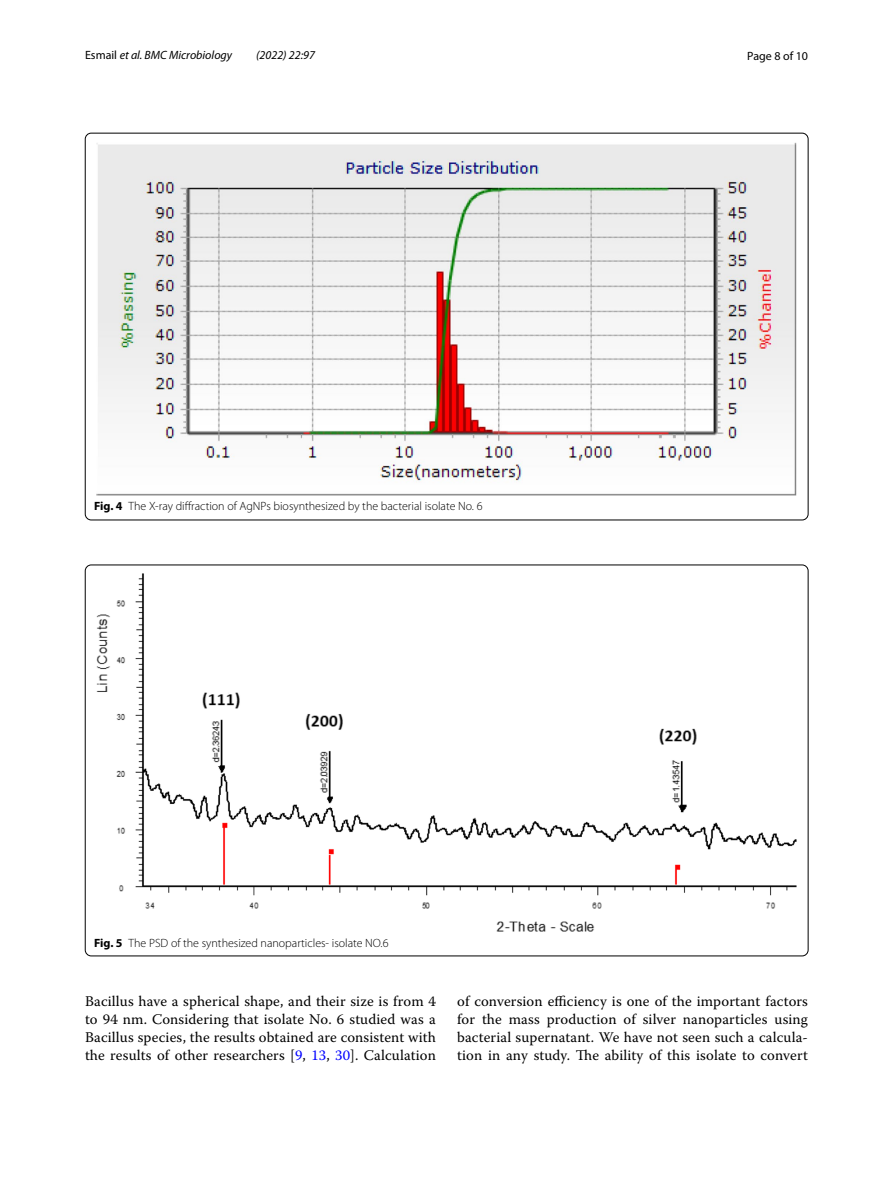
<style>
.page{position:relative;width:893px;height:1187px;background:#fff}
.page>*{position:absolute;margin:0;border:0;box-sizing:border-box;transform-origin:0 0}
.t1{font:14.7px/18px "Warnock Pro";letter-spacing:.01em;color:#000;text-align:justify}
.t2{font:300 12px "Myriad Pro";color:#000}
.t3{font:italic 12px "Myriad Pro";color:#000}
.t4{font:12px "Myriad Pro";color:#000}
.s1{font-style:normal}
.s2{font-weight:700}
.s3{color:#00f}
</style>
<div class="page">
<img style="left:96px;top:142px;width:701px;height:353px">
<img style="left:96px;top:574px;width:701px;height:357px">
<p class="t3" style="left:85px;top:48px;width:149px"><span class="s1">Esmail</span> et al. BMC Microbiology</p>
<p class="t3" style="left:256px;top:48px;width:60px">(2022) 22:97</p>
<p class="t4" style="left:747px;top:48px;width:62px">Page 8 of 10</p>
<p class="t2" style="left:94px;top:500px;width:390px"><span class="s2">Fig. 4</span> The X-ray diffraction of AgNPs biosynthesized by the bacterial isolate No. 6</p>
<p class="t2" style="left:94px;top:935px;width:296px"><span class="s2">Fig. 5</span> The PSD of the synthesized nanoparticles- isolate NO.6</p>
<p class="t1" style="left:85px;top:991px;width:352px">Bacillus have a spherical shape, and their size is from 4 to 94 nm. Considering that isolate No. 6 studied was a Bacillus species, the results obtained are consistent with the results of other researchers [<span class="s3">9</span>, <span class="s3">13</span>, <span class="s3">30</span>]. Calculation</p>
<p class="t1" style="left:457px;top:991px;width:352px">of conversion efficiency is one of the important factors for the mass production of silver nanoparticles using bacterial supernatant. We have not seen such a calcula&shy;tion in any study. The ability of this isolate to convert</p>
</div>
